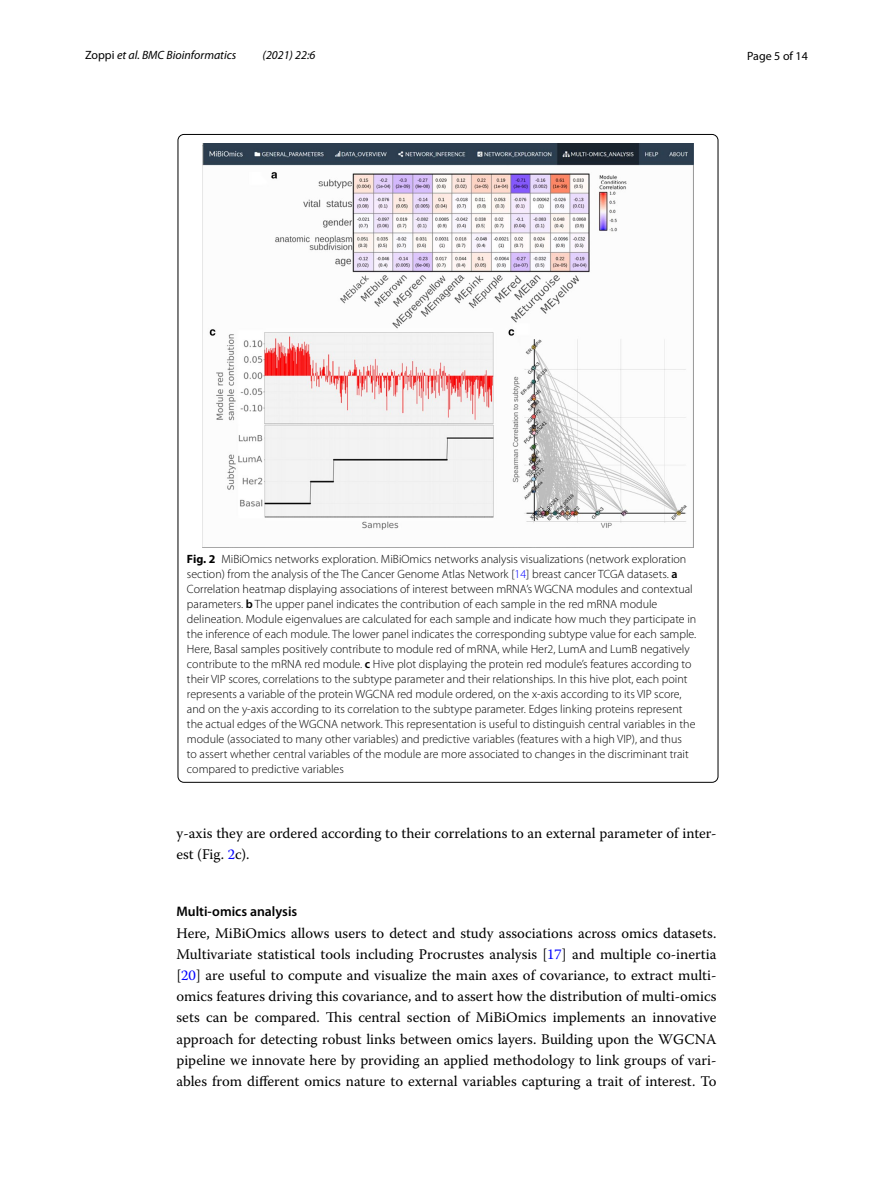
<style>
.page{position:relative;width:893px;height:1187px;background:#fff}
.page>*{position:absolute;margin:0;border:0;box-sizing:border-box;transform-origin:0 0}
.t1{font:14.7px/21.3px "Warnock Pro";color:#000}
.t2{font:600 13.8px "Myriad Pro";color:#000}
.t3{font:300 12px/15px "Myriad Pro";color:#000}
.t4{font:italic 12px "Myriad Pro";color:#000}
.t5{font:12px "Myriad Pro";color:#000}
.s1{font-style:normal}
.s2{font-weight:700}
.s3{color:#00f}
.s4{font-weight:600}
</style>
<div class="page">
<img style="left:203px;top:143px;width:490px;height:404px">
<p class="t4" style="left:85px;top:48px;width:153px"><span class="s1">Zoppi</span> et al. BMC Bioinformatics</p>
<p class="t4" style="left:263px;top:48px;width:54px">(2021) 22:6</p>
<p class="t5" style="left:747px;top:48px;width:62px">Page 5 of 14</p>
<p class="t3" style="left:187px;top:551px;width:511px"><span class="s2">Fig. 2</span> MiBiOmics networks exploration. MiBiOmics networks analysis visualizations (network exploration section) from the analysis of the The Cancer Genome Atlas Network [<span class="s3">14</span>] breast cancer TCGA datasets. <span class="s4">a </span>Correlation heatmap displaying associations of interest between mRNA’s WGCNA modules and contextual parameters. <span class="s4">b</span> The upper panel indicates the contribution of each sample in the red mRNA module delineation. Module eigenvalues are calculated for each sample and indicate how much they participate in the inference of each module. The lower panel indicates the corresponding subtype value for each sample.<br>Here, Basal samples positively contribute to module red of mRNA, while Her2, LumA and LumB negatively contribute to the mRNA red module. <span class="s4">c</span> Hive plot displaying the protein red module’s features according to their VIP scores, correlations to the subtype parameter and their relationships. In this hive plot, each point represents a variable of the protein WGCNA red module ordered, on the x-axis according to its VIP score, and on the y-axis according to its correlation to the subtype parameter. Edges linking proteins represent the actual edges of the WGCNA network. This representation is useful to distinguish central variables in the module (associated to many other variables) and predictive variables (features with a high VIP), and thus<br>to assert whether central variables of the module are more associated to changes in the discriminant trait compared to predictive variables</p>
<p class="t1" style="left:176px;top:822px;width:542px">y-axis they are ordered according to their correlations to an external parameter of inter&shy;est (Fig. <span class="s3">2</span>c).</p>
<p class="t2" style="left:176px;top:902px;width:122px">Multi‑omics analysis</p>
<p class="t1" style="left:176px;top:921px;width:542px;text-align:justify">Here, MiBiOmics allows users to detect and study associations across omics datasets.<br>Multivariate statistical tools including Procrustes analysis [<span class="s3">17</span>] and multiple co-inertia [<span class="s3">20</span>] are useful to compute and visualize the main axes of covariance, to extract multi&shy;omics features driving this covariance, and to assert how the distribution of multi-omics sets can be compared. This central section of MiBiOmics implements an innovative approach for detecting robust links between omics layers. Building upon the WGCNA pipeline we innovate here by providing an applied methodology to link groups of vari&shy;ables from different omics nature to external variables capturing a trait of interest. To</p>
</div>
